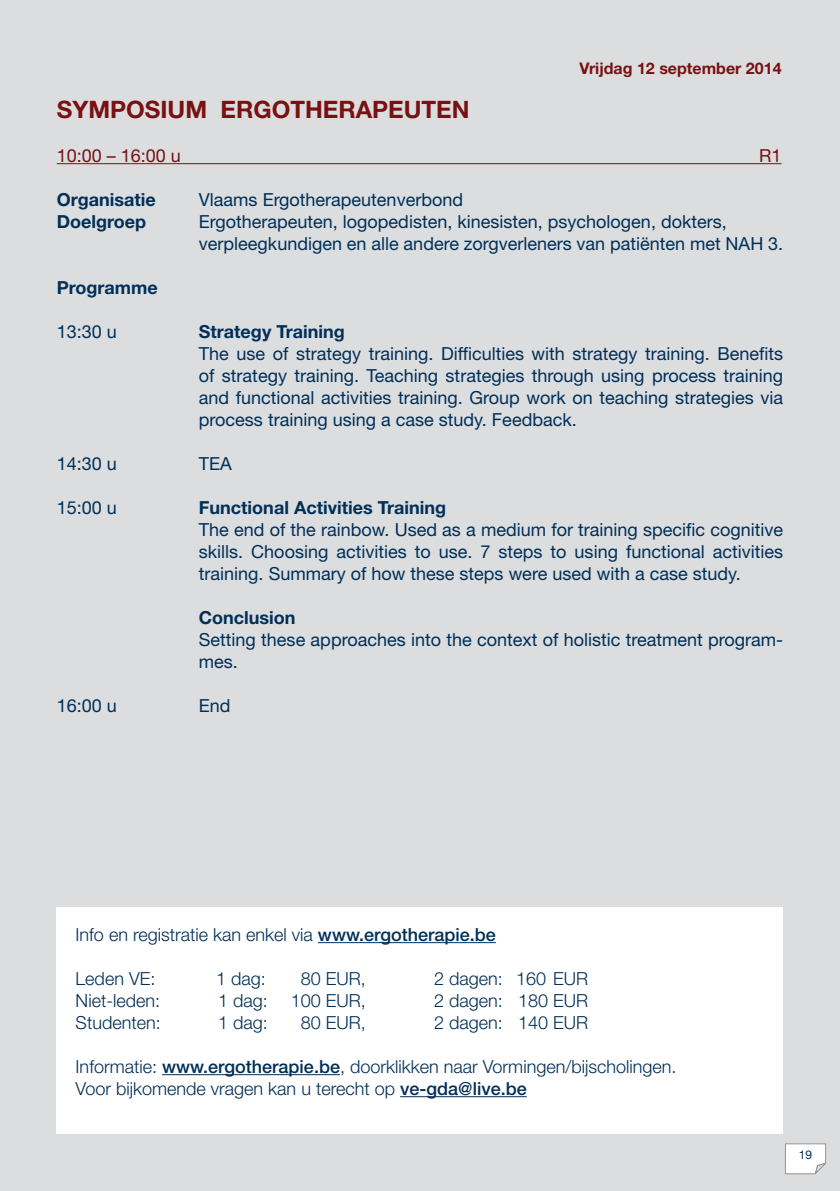
<style>
.page{position:relative;width:840px;height:1191px;background:#fff}
.page>*{position:absolute;margin:0;border:0;box-sizing:border-box;transform-origin:0 0}
.t1{font:700 24px "Helvetica Neue LT Std";color:#791113}
.t2{font:18px/22px "Helvetica Neue LT Std";color:#002f57}
.t3{font:300 18px/22px "Helvetica Neue LT Std";color:#002f57}
.t4{font:700 18px "Helvetica Neue LT Std";color:#002f57}
.t5{font:18px "Helvetica Neue LT Std";color:#791113}
.t6{font:700 16px "Helvetica Neue LT Std";color:#791113}
.t7{font:12px "Helvetica Neue LT Std";color:#002f57}
.s1{font-weight:500}
</style>
<div class="page">
<div style="left:0;top:0;width:839px;height:1191px;background:#dcdddf"></div>
<svg style="left:784px;top:1143px;width:42px;height:31px"></svg>
<hr style="left:57px;top:163px;width:724px;height:1px;background:#791113">
<div style="left:57px;top:907px;width:725px;height:227px;background:#fff"></div>
<hr style="left:318px;top:942px;width:177px;height:1px;background:#002f57">
<hr style="left:162px;top:1074px;width:178px;height:1px;background:#002f57">
<hr style="left:400px;top:1096px;width:126px;height:1px;background:#002f57">
<p class="t6" style="left:579px;top:58px;width:203px">Vrijdag 12 september 2014</p>
<h1 class="t1" style="left:57px;top:94px;width:414px">SYMPOSIUM ERGOTHERAPEUTEN</h1>
<p class="t5" style="left:57px;top:145px;width:126px">10:00 – 16:00 u</p>
<p class="t5" style="left:758px;top:145px;width:24px">R1</p>
<p class="t4" style="left:57px;top:188px;width:100px">Organisatie</p>
<p class="t2" style="left:199px;top:188px;width:265px">Vlaams Ergotherapeutenverbond</p>
<p class="t4" style="left:57px;top:210px;width:91px">Doelgroep</p>
<p class="t2" style="left:199px;top:210px;width:585px">Ergotherapeuten, logopedisten, kinesisten, psychologen, dokters, verpleegkundigen en alle andere zorgverleners van patiënten met NAH 3.</p>
<p class="t4" style="left:57px;top:276px;width:102px">Programme</p>
<p class="t2" style="left:57px;top:320px;width:62px">13:30 u</p>
<p class="t4" style="left:199px;top:320px;width:147px">Strategy Training</p>
<p class="t2" style="left:199px;top:342px;width:585px;text-align:justify">The use of strategy training. Difficulties with strategy training. Benefits of strategy training. Teaching strategies through using process training and functional activities training. Group work on teaching strategies via process training using a case study. Feedback.</p>
<p class="t2" style="left:57px;top:452px;width:62px">14:30 u</p>
<p class="t2" style="left:199px;top:452px;width:34px">TEA</p>
<p class="t2" style="left:57px;top:496px;width:62px">15:00 u</p>
<p class="t4" style="left:199px;top:496px;width:248px">Functional Activities Training</p>
<p class="t2" style="left:199px;top:518px;width:585px;text-align:justify">The end of the rainbow. Used as a medium for training specific cognitive skills. Choosing activities to use. 7 steps to using functional activities training. Summary of how these steps were used with a case study.</p>
<p class="t4" style="left:199px;top:606px;width:98px">Conclusion</p>
<p class="t2" style="left:199px;top:628px;width:585px">Setting these approaches into the context of holistic treatment program&shy;mes.</p>
<p class="t2" style="left:57px;top:694px;width:62px">16:00 u</p>
<p class="t2" style="left:199px;top:694px;width:33px">End</p>
<p class="t3" style="left:76px;top:923px;width:421px">Info en registratie kan enkel via <span class="s1">www.ergotherapie.be</span></p>
<p class="t3" style="left:76px;top:967px;width:81px">Leden VE:</p>
<p class="t3" style="left:216px;top:967px;width:51px">1 dag:</p>
<p class="t3" style="left:301px;top:967px;width:67px">80 EUR,</p>
<p class="t3" style="left:434px;top:967px;width:155px">2 dagen: 160 EUR</p>
<p class="t3" style="left:76px;top:989px;width:86px">Niet-leden:</p>
<p class="t3" style="left:218px;top:989px;width:51px">1 dag:</p>
<p class="t3" style="left:291px;top:989px;width:77px">100 EUR,</p>
<p class="t3" style="left:434px;top:989px;width:156px">2 dagen: 180 EUR</p>
<p class="t3" style="left:76px;top:1011px;width:87px">Studenten:</p>
<p class="t3" style="left:218px;top:1011px;width:51px">1 dag:</p>
<p class="t3" style="left:301px;top:1011px;width:67px">80 EUR,</p>
<p class="t3" style="left:434px;top:1011px;width:156px">2 dagen: 140 EUR</p>
<p class="t3" style="left:76px;top:1055px;width:602px">Informatie: <span class="s1">www.ergotherapie.be</span>, doorklikken naar Vormingen/bijscholingen.<br>Voor bijkomende vragen kan u terecht op <span class="s1">ve-gda@live.be</span></p>
<p class="t7" style="left:798px;top:1147px;width:15px">19</p>
</div>
